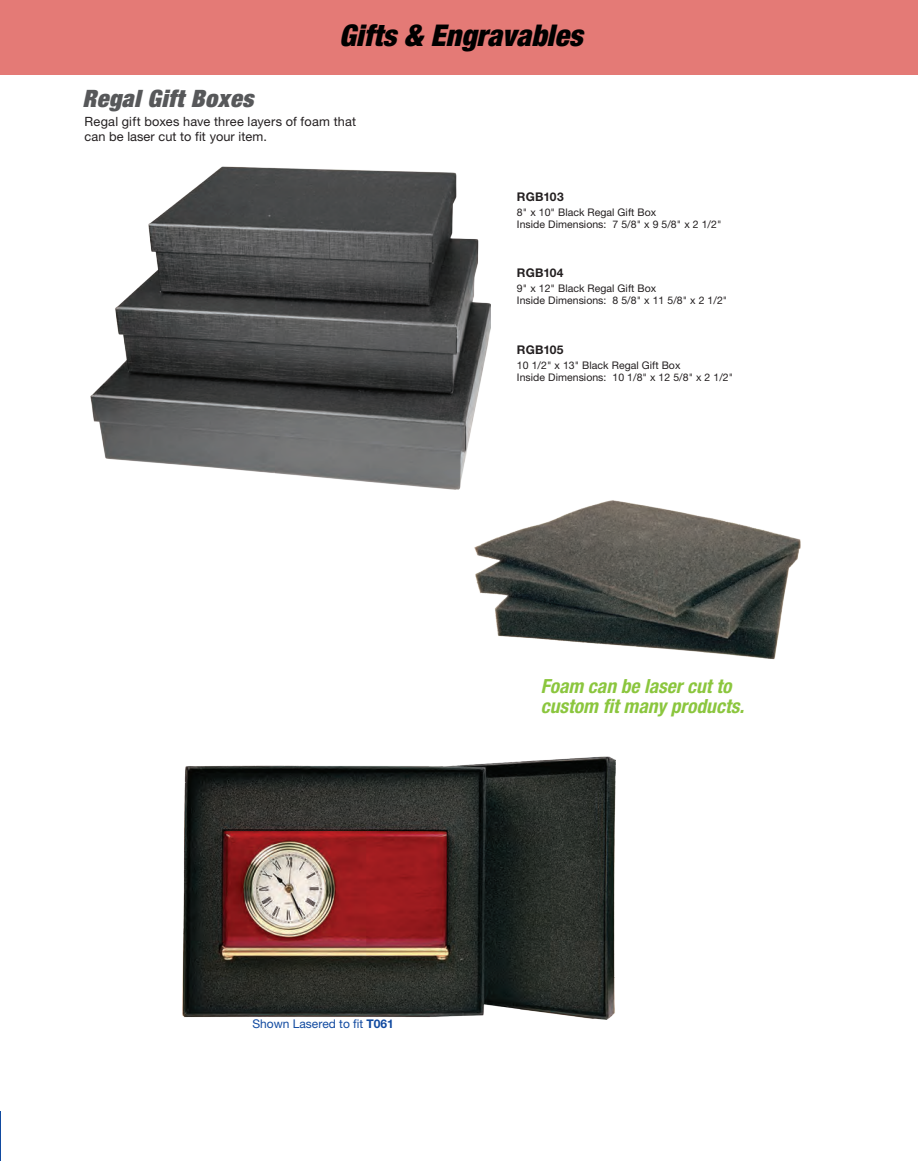
<style>
.page{position:relative;width:918px;height:1161px;background:#fff}
.page>*{position:absolute;margin:0;border:0;box-sizing:border-box;transform-origin:0 0}
.t1{font:italic 900 condensed 30px "Helvetica Neue LT Std";color:#000}
.Description_Block{font:italic 900 condensed 24px "Helvetica Neue LT Std";letter-spacing:.02em;color:#57585a}
.Left_Justified_Type{font:italic 700 condensed 19.5px/19.5px "Helvetica Neue LT Std";color:#8bc63e}
.Description_Block-2{font:12.75px/14.2px "Helvetica Neue LT Std";letter-spacing:.005em;color:#231f20}
.t2{font:12px "Helvetica Neue LT Std";color:#114aa0}
.Part_number_Descript{font:700 12px "Helvetica Neue LT Std";letter-spacing:.01em;color:#231f20}
.Part_number_Descript-2{font:10.5px/12px "Helvetica Neue LT Std";letter-spacing:.005em;color:#231f20}
.s1{font-weight:700}
</style>
<div class="page">
<div style="left:0;top:0;width:918px;height:75px;background:#e47a76"></div>
<hr style="left:0;top:0;width:1px;height:49px;background:#114aa0">
<hr style="left:0;top:1112px;width:1px;height:49px;background:#114aa0">
<img style="left:182px;top:757px;width:434px;height:263px">
<img style="left:474px;top:500px;width:327px;height:160px">
<img style="left:91px;top:167px;width:399px;height:323px">
<h1 class="t1" style="left:339px;top:17px;width:245px">Gifts &amp; Engravables</h1>
<p class="Description_Block" style="left:82px;top:83px;width:172px">Regal Gift Boxes</p>
<p class="Description_Block-2" style="left:85px;top:115px;width:273px">Regal gift boxes have three layers of foam that can be laser cut to fit your item.</p>
<p class="t2" style="left:252px;top:1016px;width:143px">Shown Lasered to fit <span class="s1">T061</span></p>
<p class="Part_number_Descript" style="left:517px;top:189px;width:48px">RGB103</p>
<p class="Part_number_Descript-2" style="left:517px;top:206px;width:206px">8" x 10" Black Regal Gift Box<br>Inside Dimensions: 7 5/8" x 9 5/8" x 2 1/2"</p>
<p class="Part_number_Descript" style="left:517px;top:266px;width:48px">RGB104</p>
<p class="Part_number_Descript-2" style="left:517px;top:282px;width:212px">9" x 12" Black Regal Gift Box<br>Inside Dimensions: 8 5/8" x 11 5/8" x 2 1/2"</p>
<p class="Part_number_Descript" style="left:517px;top:343px;width:48px">RGB105</p>
<p class="Part_number_Descript-2" style="left:517px;top:359px;width:218px">10 1/2" x 13" Black Regal Gift Box<br>Inside Dimensions: 10 1/8" x 12 5/8" x 2 1/2"</p>
<p class="Left_Justified_Type" style="left:541px;top:677px;width:205px">Foam can be laser cut to custom fit many products.</p>
</div>
